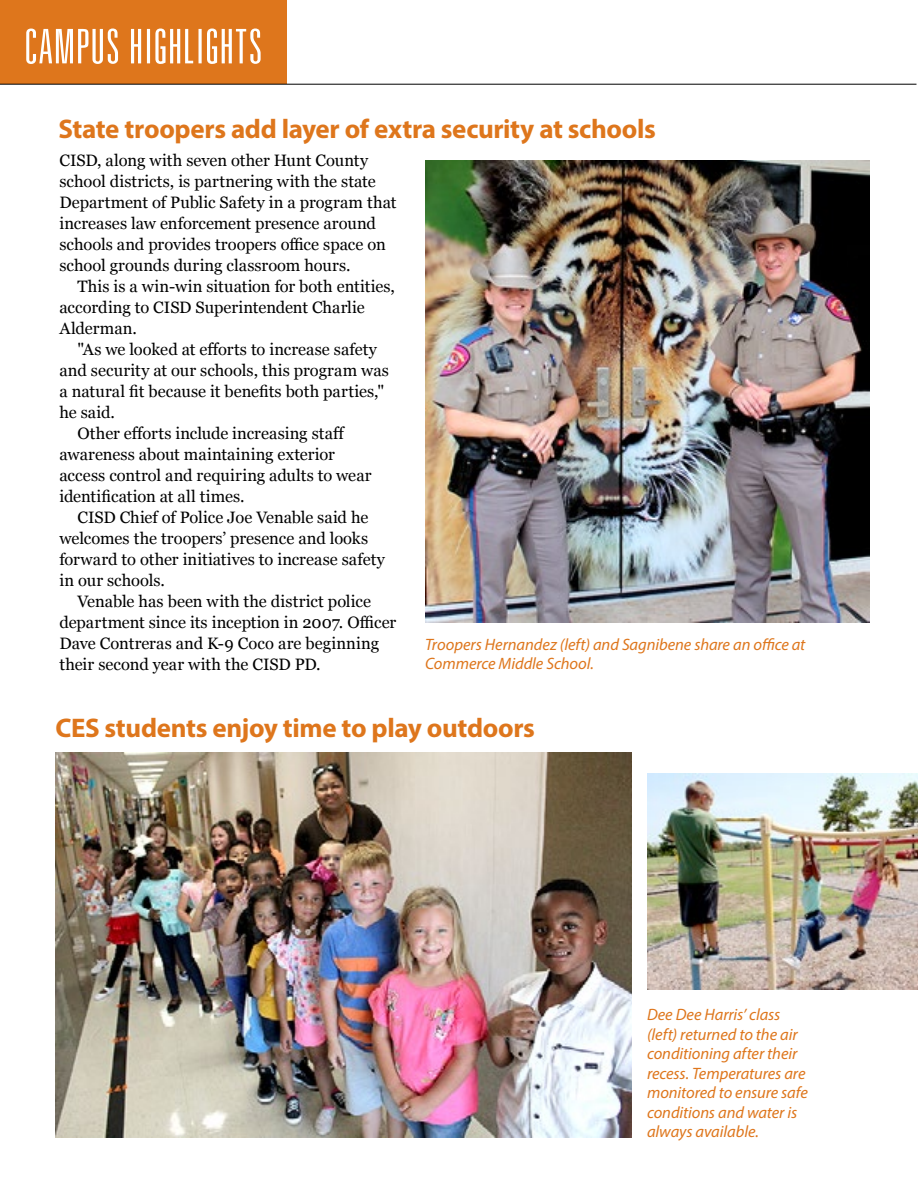
<style>
.page{position:relative;width:918px;height:1188px;background:#fff}
.page>*{position:absolute;margin:0;border:0;box-sizing:border-box;transform-origin:0 0}
.t1{font:700 27px "Myriad Pro";letter-spacing:-.015em;color:#de761c}
.t2{font:16.5px/21px "Georgia";color:#000}
.t3{font:italic 16.5px/19.5px "Myriad Pro";letter-spacing:-.005em;color:#de761c}
</style>
<div class="page">
<div style="left:0;top:0;width:286px;height:84px;background:#de761c"></div>
<svg style="left:26px;top:28px;width:235px;height:36px"></svg>
<hr style="left:0;top:84px;width:916px;height:1px;background:#000">
<img style="left:425px;top:161px;width:444px;height:462px">
<img style="left:56px;top:753px;width:576px;height:385px">
<img style="left:647px;top:774px;width:271px;height:216px">
<h1 class="t1" style="left:58px;top:111px;width:599px">State troopers add layer of extra security at schools</h1>
<p class="t2" style="left:59px;top:149px;width:339px">CISD, along with seven other Hunt County school districts, is partnering with the state Department of Public Safety in a program that increases law enforcement presence around schools and provides troopers office space on school grounds during classroom hours.</p>
<p class="t2" style="left:59px;top:275px;width:337px;text-indent:18px">This is a win-win situation for both entities, according to CISD Superintendent Charlie<br>Alderman.</p>
<p class="t2" style="left:77px;top:338px;width:301px">"As we looked at efforts to increase safety</p>
<p class="t2" style="left:59px;top:359px;width:331px">and security at our schools, this program was</p>
<p class="t2" style="left:59px;top:380px;width:326px">a natural fit because it benefits both parties,"</p>
<p class="t2" style="left:59px;top:401px;width:57px">he said.</p>
<p class="t2" style="left:77px;top:422px;width:269px">Other efforts include increasing staff</p>
<p class="t2" style="left:59px;top:443px;width:277px">awareness about maintaining exterior</p>
<p class="t2" style="left:59px;top:464px;width:314px">access control and requiring adults to wear</p>
<p class="t2" style="left:59px;top:485px;width:187px">identification at all times.</p>
<p class="t2" style="left:77px;top:506px;width:292px">CISD Chief of Police Joe Venable said he</p>
<p class="t2" style="left:59px;top:527px;width:310px">welcomes the troopers’ presence and looks</p>
<p class="t2" style="left:59px;top:548px;width:327px">forward to other initiatives to increase safety</p>
<p class="t2" style="left:59px;top:569px;width:107px">in our schools.</p>
<p class="t2" style="left:77px;top:590px;width:295px">Venable has been with the district police</p>
<p class="t2" style="left:59px;top:611px;width:338px">department since its inception in 2007. Officer</p>
<p class="t2" style="left:59px;top:632px;width:321px">Dave Contreras and K-9 Coco are beginning</p>
<p class="t2" style="left:59px;top:653px;width:263px">their second year with the CISD PD.</p>
<p class="t3" style="left:425px;top:634px;width:382px">Troopers Hernandez (left) and Sagnibene share an office at<br>Commerce Middle School.</p>
<h1 class="t1" style="left:56px;top:710px;width:481px">CES students enjoy time to play outdoors</h1>
<p class="t3" style="left:647px;top:1005px;width:162px">Dee Dee Harris’ class (left) returned to the air conditioning after their recess. Temperatures are monitored to ensure safe conditions and water is always available.</p>
</div>
